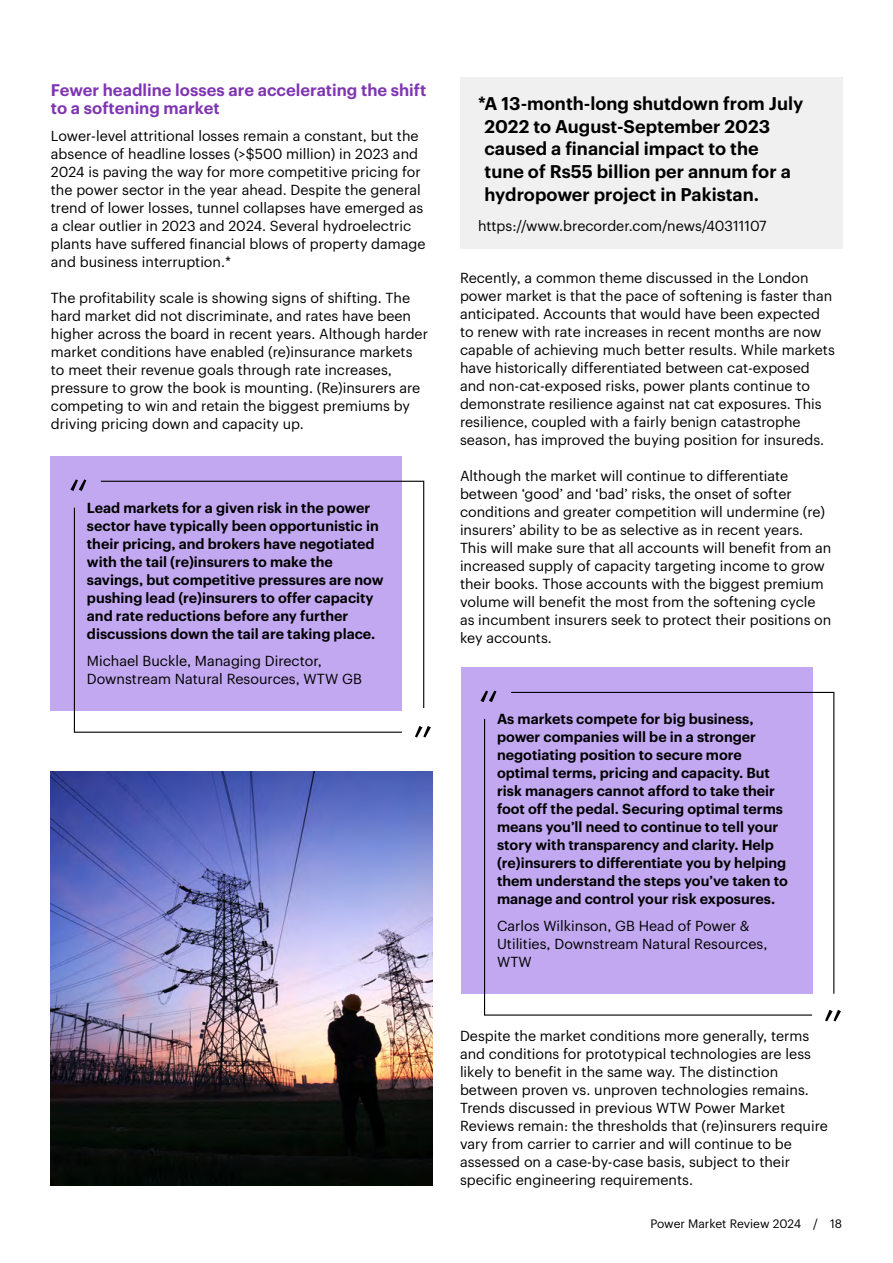
<style>
.page{position:relative;width:893px;height:1263px;background:#fff}
.page>*{position:absolute;margin:0;border:0;box-sizing:border-box;transform-origin:0 0}
.Quote_12_15{font:600 18px/22.5px "Graphik";color:#000}
.Body_subhead_L1_11_12{font:600 16.5px/18px "Graphik";color:#7f35b2}
.Body_9_5_12{font:14.25px/18px "Graphik";color:#000}
.t1{font:600 14.25px/18px "Graphik";color:#000}
.Sidebar_body_9_5_12{font:14.25px "Graphik";color:#000}
.t2{font:12px "Graphik";letter-spacing:-.005em;color:#000}
</style>
<div class="page">
<div style="left:460px;top:78px;width:382px;height:171px;background:#f0f0f0"></div>
<img style="left:51px;top:771px;width:382px;height:414px">
<svg style="left:73px;top:710px;width:329px;height:23px"></svg>
<svg style="left:402px;top:480px;width:23px;height:228px"></svg>
<svg style="left:415px;top:726px;width:16px;height:11px"></svg>
<div style="left:51px;top:456px;width:351px;height:254px;background:#c2a8f0"></div>
<svg style="left:484px;top:994px;width:329px;height:22px"></svg>
<svg style="left:510px;top:691px;width:325px;height:304px"></svg>
<svg style="left:825px;top:1010px;width:16px;height:11px"></svg>
<div style="left:461px;top:667px;width:351px;height:327px;background:#c2a8f0"></div>
<h3 class="Body_subhead_L1_11_12" style="left:51px;top:79px;width:377px">Fewer headline losses are accelerating the shift to a softening market</h3>
<p class="Body_9_5_12" style="left:51px;top:126px;width:376px">Lower-level attritional losses remain a constant, but the absence of headline losses (&gt;$500 million) in 2023 and 2024 is paving the way for more competitive pricing for the power sector in the year ahead. Despite the general trend of lower losses, tunnel collapses have emerged as a clear outlier in 2023 and 2024. Several hydroelectric plants have suffered financial blows of property damage and business interruption.*</p>
<p class="Body_9_5_12" style="left:51px;top:288px;width:379px">The profitability scale is showing signs of shifting. The hard market did not discriminate, and rates have been higher across the board in recent years. Although harder market conditions have enabled (re)insurance markets to meet their revenue goals through rate increases, pressure to grow the book is mounting. (Re)insurers are competing to win and retain the biggest premiums by driving pricing down and capacity up.</p>
<p class="t1" style="left:87px;top:497px;width:298px">Lead markets for a given risk in the power sector have typically been opportunistic in their pricing, and brokers have negotiated with the tail (re)insurers to make the savings, but competitive pressures are now pushing lead (re)insurers to offer capacity and rate reductions before any further discussions down the tail are taking place.</p>
<p class="Body_9_5_12" style="left:87px;top:650px;width:276px">Michael Buckle, Managing Director,<br>Downstream Natural Resources, WTW GB</p>
<p class="Quote_12_15" style="left:485px;top:91px;width:320px;text-indent:-7px">*A 13-month-long shutdown from July 2022 to August-September 2023 caused a financial impact to the<br>tune of Rs55 billion per annum for a hydropower project in Pakistan.</p>
<p class="Sidebar_body_9_5_12" style="left:478px;top:215px;width:290px">https://www.brecorder.com/news/40311107</p>
<p class="Body_9_5_12" style="left:460px;top:268px;width:376px">Recently, a common theme discussed in the London power market is that the pace of softening is faster than anticipated. Accounts that would have been expected to renew with rate increases in recent months are now capable of achieving much better results. While markets have historically differentiated between cat-exposed and non-cat-exposed risks, power plants continue to demonstrate resilience against nat cat exposures. This resilience, coupled with a fairly benign catastrophe season, has improved the buying position for insureds.</p>
<p class="Body_9_5_12" style="left:460px;top:466px;width:373px">Although the market will continue to differentiate between ‘good’ and ‘bad’ risks, the onset of softer conditions and greater competition will undermine (re) insurers’ ability to be as selective as in recent years.<br>This will make sure that all accounts will benefit from an increased supply of capacity targeting income to grow their books. Those accounts with the biggest premium volume will benefit the most from the softening cycle as incumbent insurers seek to protect their positions on key accounts.</p>
<p class="t1" style="left:497px;top:708px;width:292px">As markets compete for big business, power companies will be in a stronger negotiating position to secure more optimal terms, pricing and capacity. But risk managers cannot afford to take their foot off the pedal. Securing optimal terms means you’ll need to continue to tell your story with transparency and clarity. Help (re)insurers to differentiate you by helping them understand the steps you’ve taken to manage and control your risk exposures.</p>
<p class="Body_9_5_12" style="left:497px;top:915px;width:272px">Carlos Wilkinson, GB Head of Power &amp;<br>Utilities, Downstream Natural Resources,<br>WTW</p>
<p class="Body_9_5_12" style="left:460px;top:1026px;width:369px">Despite the market conditions more generally, terms and conditions for prototypical technologies are less likely to benefit in the same way. The distinction between proven vs. unproven technologies remains.<br>Trends discussed in previous WTW Power Market Reviews remain: the thresholds that (re)insurers require vary from carrier to carrier and will continue to be assessed on a case-by-case basis, subject to their specific engineering requirements.</p>
<p class="t2" style="left:650px;top:1215px;width:193px">Power Market Review 2024 / 18</p>
</div>
